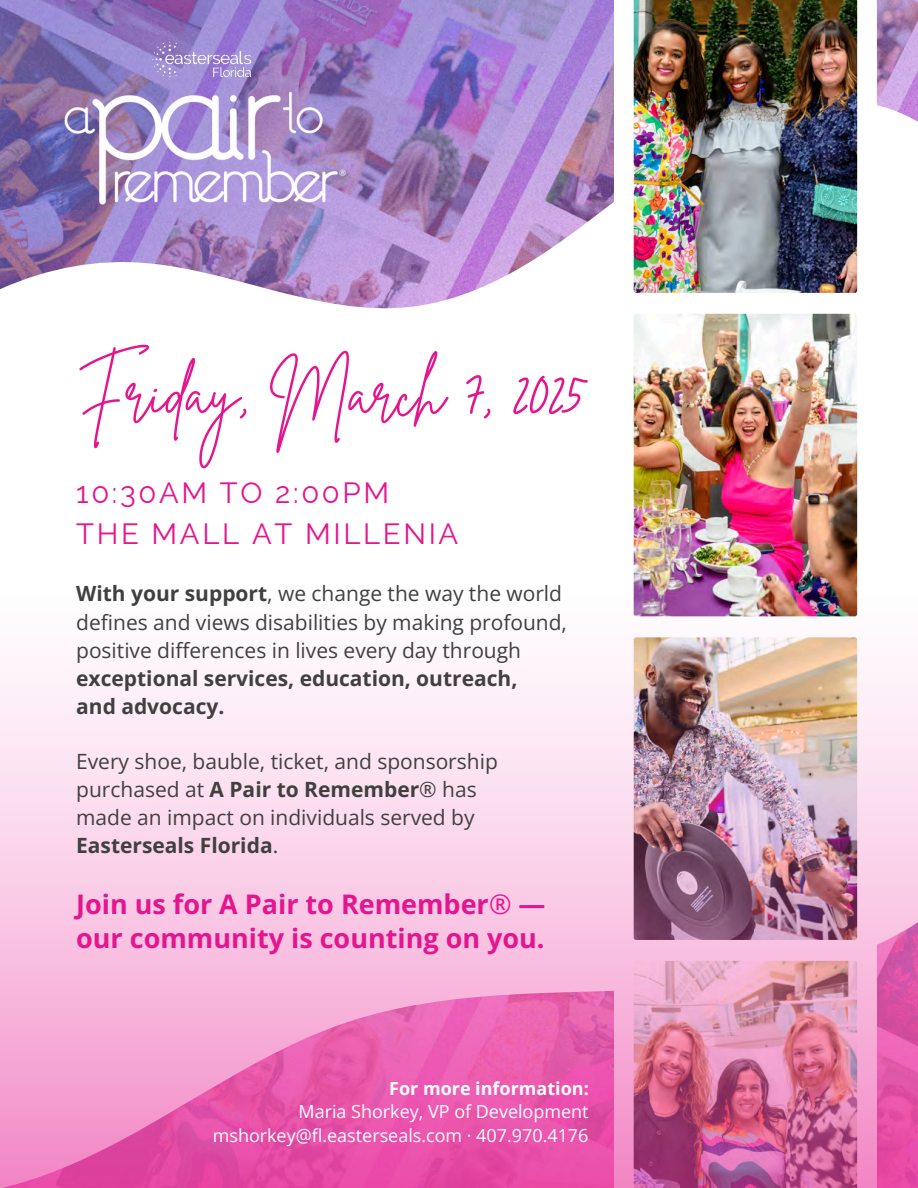
<style>
.page{position:relative;width:918px;height:1188px;background:#fff}
.page>*{position:absolute;margin:0;border:0;box-sizing:border-box;transform-origin:0 0}
.t1{font:63.6px "Brittany Signature";color:#e4158d}
.t2{font:29.4px/41px "Raleway";letter-spacing:.09em;color:#e4158d}
.t3{font:700 27px/34.8px "Open Sans";color:#e4158d}
.t4{font:21px/28.2px "Open Sans";color:#404040}
.t5{font:18px "Open Sans";color:#fff}
.t6{font:700 18px "Open Sans";color:#fff}
.s1{font-weight:700}
.s2{font-weight:400}
</style>
<div class="page">
<img style="left:0;top:0;width:918px;height:309px">
<svg style="left:614px;top:0;width:263px;height:594px"></svg>
<img style="left:634px;top:0;width:223px;height:293px">
<img style="left:634px;top:314px;width:223px;height:302px;border-radius:2px">
<img style="left:0;top:594px;width:918px;height:594px">
<h2 class="t1" style="left:76px;top:351px;width:509px">Friday, March 7, 2025</h2>
<h1 class="t2" style="left:76px;top:472px;width:384px">10:30AM TO 2:00PM<br>THE MALL AT MILLENIA</h1>
<p class="t4" style="left:76px;top:579px;width:492px"><span class="s1">With your support</span>, we change the way the world defines and views disabilities by making profound, positive differences in lives every day through <span class="s1">exceptional services, education, outreach,<br>and advocacy.</span></p>
<h3 class="t4" style="left:76px;top:746px;width:423px">Every shoe, bauble, ticket, and sponsorship purchased at <span class="s1">A Pair to Remember</span>® has made an impact on individuals served by <span class="s1">Easterseals Florida</span>.</h3>
<p class="t3" style="left:76px;top:886px;width:471px">Join us for A Pair to Remember<span class="s2">®</span> — our community is counting on you.</p>
<h4 class="t6" style="left:389px;top:1076px;width:201px">For more information:</h4>
<p class="t5" style="left:299px;top:1099px;width:292px">Maria Shorkey, VP of Development</p>
<h4 class="t5" style="left:213px;top:1123px;width:377px">mshorkey@fl.easterseals.com · 407.970.4176</h4>
</div>
